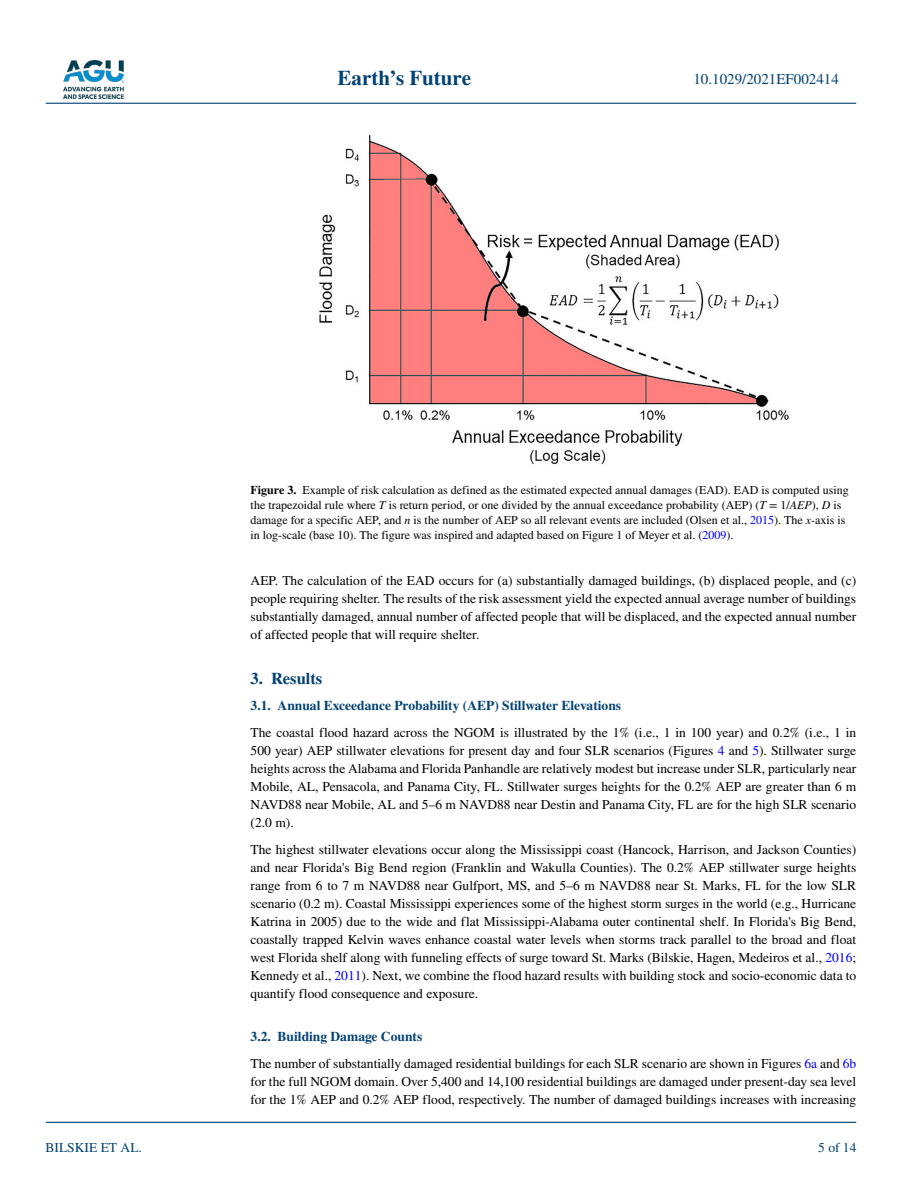
<style>
.page{position:relative;width:902px;height:1183px;background:#fff}
.page>*{position:absolute;margin:0;border:0;box-sizing:border-box;transform-origin:0 0}
.t1{font:700 21px "STIX";color:#004174}
.t2{font:700 16.5px "STIX";color:#004174}
.t3{font:15px "STIX";color:#004174}
.t4{font:13.5px/18px "STIX";color:#000;text-align:justify}
.t5{font:700 13.5px "STIX";color:#004174}
.t6{font:13.5px "STIX";color:#004174}
.t7{font:12px/15px "STIX";color:#000}
.s1{font-weight:700}
.s2{font-style:italic}
.s3{color:#00f}
.s4{font-weight:700;color:#004174}
</style>
<div class="page">
<img style="left:63px;top:60px;width:60px;height:39px">
<hr style="left:46px;top:103px;width:810px;height:1px;background:#004174">
<hr style="left:46px;top:1121px;width:810px;height:1px;background:#004174">
<img style="left:319px;top:135px;width:470px;height:330px">
<h1 class="t1" style="left:337px;top:66px;width:135px">Earth’s Future</h1>
<p class="t3" style="left:693px;top:69px;width:147px">10.1029/2021EF002414</p>
<p class="t6" style="left:45px;top:1138px;width:98px">BILSKIE ET AL.</p>
<p class="t7" style="left:250px;top:483px;width:599px"><span class="s1">Figure 3.</span> Example of risk calculation as defined as the estimated expected annual damages (EAD). EAD is computed using the trapezoidal rule where <span class="s2">T</span> is return period, or one divided by the annual exceedance probability (AEP) (<span class="s2">T</span> = 1/<span class="s2">AEP</span>), <span class="s2">D</span> is damage for a specific AEP, and <span class="s2">n</span> is the number of AEP so all relevant events are included (Olsen et al., <span class="s3">2015</span>). The <span class="s2">x</span>-axis is in log-scale (base 10). The figure was inspired and adapted based on Figure 1 of Meyer et al. (<span class="s3">2009</span>).</p>
<p class="t4" style="left:250px;top:572px;width:607px">AEP. The calculation of the EAD occurs for (a) substantially damaged buildings, (b) displaced people, and (c) people requiring shelter. The results of the risk assessment yield the expected annual average number of buildings substantially damaged, annual number of affected people that will be displaced, and the expected annual number of affected people that will require shelter.</p>
<p class="t2" style="left:250px;top:668px;width:73px">3. Results</p>
<p class="t5" style="left:250px;top:696px;width:372px">3.1. Annual Exceedance Probability (AEP) Stillwater Elevations</p>
<p class="t4" style="left:250px;top:723px;width:607px">The coastal flood hazard across the NGOM is illustrated by the 1% (i.e., 1 in 100 year) and 0.2% (i.e., 1 in 500 year) AEP stillwater elevations for present day and four SLR scenarios (Figures <span class="s3">4</span> and <span class="s3">5</span>). Stillwater surge heights across the Alabama and Florida Panhandle are relatively modest but increase under SLR, particularly near Mobile, AL, Pensacola, and Panama City, FL. Stillwater surges heights for the 0.2% AEP are greater than 6 m NAVD88 near Mobile, AL and 5–6 m NAVD88 near Destin and Panama City, FL are for the high SLR scenario (2.0 m).</p>
<p class="t4" style="left:250px;top:840px;width:607px">The highest stillwater elevations occur along the Mississippi coast (Hancock, Harrison, and Jackson Counties) and near Florida's Big Bend region (Franklin and Wakulla Counties). The 0.2% AEP stillwater surge heights range from 6 to 7 m NAVD88 near Gulfport, MS, and 5–6 m NAVD88 near St. Marks, FL for the low SLR scenario (0.2 m). Coastal Mississippi experiences some of the highest storm surges in the world (e.g., Hurricane Katrina in 2005) due to the wide and flat Mississippi-Alabama outer continental shelf. In Florida's Big Bend, coastally trapped Kelvin waves enhance coastal water levels when storms track parallel to the broad and float west Florida shelf along with funneling effects of surge toward St. Marks (Bilskie, Hagen, Medeiros et al., <span class="s3">2016</span>; Kennedy et al., <span class="s3">2011</span>). Next, we combine the flood hazard results with building stock and socio-economic data to quantify flood consequence and exposure.</p>
<p class="t4" style="left:250px;top:1023px;width:607px;line-height:27px"><span class="s4">3.2. Building Damage Counts<br></span>The number of substantially damaged residential buildings for each SLR scenario are shown in Figures <span class="s3">6a</span> and <span class="s3">6b</span></p>
<p class="t4" style="left:250px;top:1073px;width:607px">for the full NGOM domain. Over 5,400 and 14,100 residential buildings are damaged under present-day sea level for the 1% AEP and 0.2% AEP flood, respectively. The number of damaged buildings increases with increasing</p>
<p class="t6" style="left:818px;top:1138px;width:40px">5 of 14</p>
</div>
